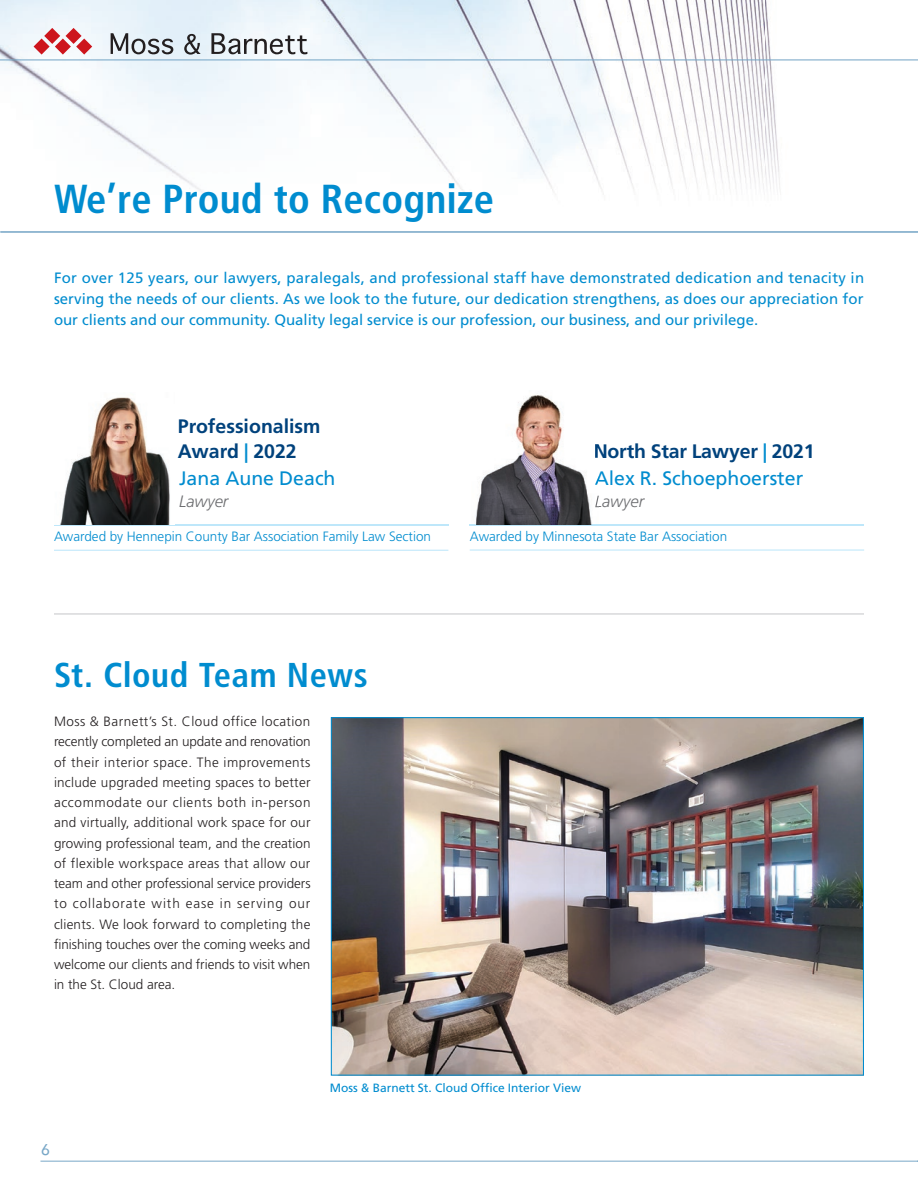
<style>
.page{position:relative;width:918px;height:1188px;background:#fff}
.page>*{position:absolute;margin:0;border:0;box-sizing:border-box;transform-origin:0 0}
.t1{font:700 condensed 40.5px "Frutiger LT Std";letter-spacing:.005em;color:#008ccf}
.t2{font:700 condensed 34.5px "Frutiger LT Std";letter-spacing:.015em;color:#008ccf}
.t3{font:21px "Avenir Next";color:#78a7c7}
.t4{font:700 19.5px/25.5px "Frutiger LT Std";letter-spacing:-.005em;color:#01427c}
.t5{font:19.5px "Frutiger LT Std";color:#008ccf}
.t6{font:italic 300 16.5px "Frutiger LT Std";color:#6c6d70}
.t7{font:15px/21px "Frutiger LT Std";color:#008ccf;text-align:justify}
.t8{font:300 13.5px/20.2px "Frutiger LT Std";color:#231f20;text-align:justify}
.t9{font:300 13.5px "Frutiger LT Std";color:#008ccf}
.t10{font:12px "Frutiger LT Std";color:#008ccf}
.s1{color:#008ccf}
</style>
<div class="page">
<img style="left:0;top:0;width:918px;height:195px">
<hr style="left:470px;top:550px;width:394px;height:1px;background:#bee7fa">
<hr style="left:470px;top:525px;width:394px;height:1px;background:#bee7fa">
<img style="left:471px;top:395px;width:128px;height:130px">
<img style="left:595px;top:470px;width:4px;height:19px">
<img style="left:595px;top:496px;width:4px;height:15px">
<img style="left:595px;top:443px;width:4px;height:19px">
<hr style="left:54px;top:550px;width:394px;height:1px;background:#bee7fa">
<hr style="left:54px;top:525px;width:394px;height:1px;background:#bee7fa">
<img style="left:60px;top:397px;width:110px;height:128px">
<img style="left:333px;top:719px;width:529px;height:355px">
<hr style="left:54px;top:613px;width:810px;height:1px;background:#c7c8ca">
<svg style="left:111px;top:33px;width:62px;height:21px"></svg>
<svg style="left:184px;top:34px;width:17px;height:21px"></svg>
<svg style="left:211px;top:33px;width:96px;height:21px"></svg>
<svg style="left:34px;top:28px;width:58px;height:27px"></svg>
<hr style="left:0;top:231px;width:918px;height:1px;background:#78a7c7">
<hr style="left:0;top:59px;width:918px;height:1px;background:#78a7c7">
<hr style="left:40px;top:1161px;width:878px;height:1px;background:#78a7c7">
<h1 class="t1" style="left:54px;top:175px;width:442px">We’re Proud to Recognize</h1>
<p class="t7" style="left:54px;top:267px;width:812px">For over 125 years, our lawyers, paralegals, and professional staff have demonstrated dedication and tenacity in serving the needs of our clients. As we look to the future, our dedication strengthens, as does our appreciation for our clients and our community. Quality legal service is our profession, our business, and our privilege.</p>
<h3 class="t4" style="left:178px;top:413px;width:144px">Professionalism<br>Award <span class="s1">|</span> 2022</h3>
<h3 class="t5" style="left:179px;top:467px;width:158px">Jana Aune Deach</h3>
<p class="t6" style="left:179px;top:492px;width:51px">Lawyer</p>
<p class="t9" style="left:54px;top:529px;width:378px">Awarded by Hennepin County Bar Association Family Law Section</p>
<h3 class="t4" style="left:594px;top:438px;width:222px">North Star Lawyer <span class="s1">|</span> 2021</h3>
<h3 class="t5" style="left:595px;top:466px;width:210px">Alex R. Schoephoerster</h3>
<p class="t6" style="left:595px;top:492px;width:51px">Lawyer</p>
<p class="t9" style="left:470px;top:529px;width:259px">Awarded by Minnesota State Bar Association</p>
<h2 class="t2" style="left:54px;top:655px;width:315px">St. Cloud Team News</h2>
<p class="t8" style="left:54px;top:712px;width:258px">Moss &amp; Barnett’s St. Cloud office location recently completed an update and renovation of their interior space. The improvements include upgraded meeting spaces to better accommodate our clients both in-person and virtually, additional work space for our growing professional team, and the creation of flexible workspace areas that allow our team and other professional service providers to collaborate with ease in serving our clients. We look forward to completing the finishing touches over the coming weeks and welcome our clients and friends to visit when in the St. Cloud area.</p>
<h3 class="t3" style="left:40px;top:1130px;width:12px">6</h3>
<p class="t10" style="left:330px;top:1081px;width:253px">Moss &amp; Barnett St. Cloud Office Interior View</p>
</div>
